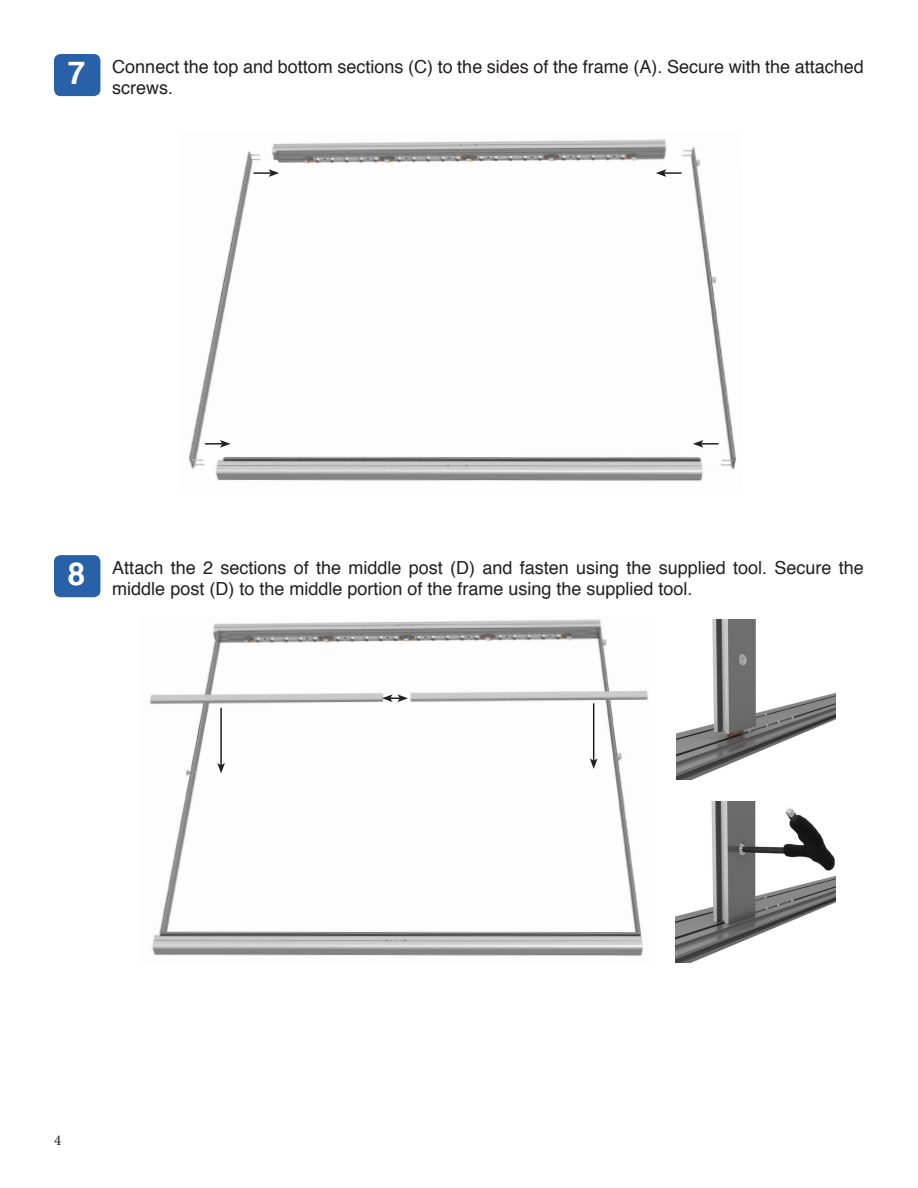
<style>
.page{position:relative;width:918px;height:1188px;background:#fff}
.page>*{position:absolute;margin:0;border:0;box-sizing:border-box;transform-origin:0 0}
.t1{font:700 31.5px "Helvetica";color:#fff}
.t2{font:18px/21.6px "Helvetica";color:#231f20}
.t3{font:15px "Minion Pro";color:#231f20}
</style>
<div class="page">
<img style="left:188px;top:139px;width:548px;height:342px">
<div style="left:54px;top:54px;width:46px;height:42px;background:#2961a9;border-radius:7px"></div>
<div style="left:54px;top:555px;width:46px;height:42px;background:#2961a9;border-radius:7px"></div>
<svg style="left:205px;top:440px;width:26px;height:8px"></svg>
<svg style="left:254px;top:169px;width:25px;height:8px"></svg>
<svg style="left:693px;top:440px;width:25px;height:8px"></svg>
<svg style="left:656px;top:169px;width:25px;height:8px"></svg>
<img style="left:676px;top:620px;width:160px;height:159px">
<img style="left:675px;top:801px;width:161px;height:161px">
<img style="left:149px;top:619px;width:499px;height:337px">
<svg style="left:382px;top:694px;width:26px;height:8px"></svg>
<hr style="left:593px;top:704px;width:1px;height:57px;background:#231f20">
<svg style="left:590px;top:758px;width:8px;height:11px"></svg>
<hr style="left:220px;top:708px;width:2px;height:57px;background:#231f20">
<svg style="left:217px;top:763px;width:8px;height:10px"></svg>
<p class="t1" style="left:68px;top:48px;width:19px">7</p>
<p class="t2" style="left:112px;top:56px;width:753px">Connect the top and bottom sections (C) to the sides of the frame (A). Secure with the attached screws.</p>
<p class="t1" style="left:68px;top:549px;width:19px">8</p>
<p class="t2" style="left:112px;top:557px;width:753px">Attach the 2 sections of the middle post (D) and fasten using the supplied tool. Secure the middle post (D) to the middle portion of the frame using the supplied tool.</p>
<p class="t3" style="left:54px;top:1130px;width:9px">4</p>
</div>
